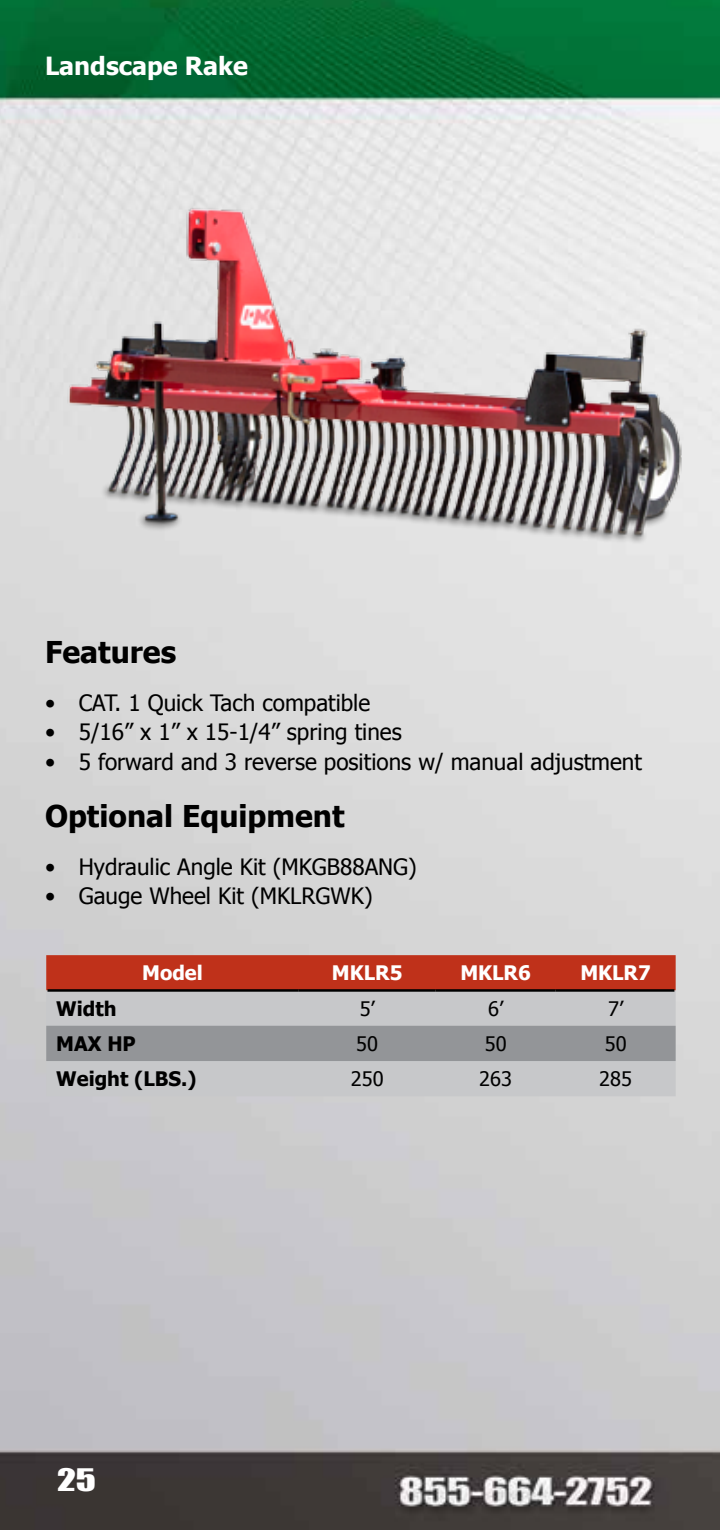
<style>
.page{position:relative;width:720px;height:1530px;background:#fff}
.page>*{position:absolute;margin:0;border:0;box-sizing:border-box;transform-origin:0 0}
.t1{font:700 30px "Tahoma";color:#000}
.t2{font:28.5px "Impact";color:#fff;scale:1.32 1}
.t3{font:700 25px "Tahoma";color:#fff}
.t4{font:22.5px "Tahoma";color:#000}
.t5{font:700 20px "Tahoma";color:#000}
.t6{font:20px "Tahoma";color:#000}
.t7{font:700 20px "Tahoma";color:#fff}
</style>
<div class="page">
<img style="left:0;top:0;width:720px;height:1530px">
<img style="left:22px;top:159px;width:676px;height:425px">
<div style="left:46px;top:955px;width:630px;height:35px;background:#bf311a"></div>
<div style="left:46px;top:990px;width:630px;height:106px;background:#c7c8ca"></div>
<div style="left:46px;top:1026px;width:630px;height:35px;background:#939598"></div>
<hr style="left:48px;top:989px;width:251px;height:3px;background:#000">
<hr style="left:299px;top:989px;width:137px;height:3px;background:#000">
<hr style="left:436px;top:989px;width:120px;height:3px;background:#000">
<hr style="left:556px;top:989px;width:118px;height:3px;background:#000">
<p class="t3" style="left:45px;top:48px;width:204px">Landscape Rake</p>
<h1 class="t1" style="left:45px;top:631px;width:133px">Features</h1>
<p class="t4" style="left:45px;top:687px;width:327px">• CAT. 1 Quick Tach compatible</p>
<p class="t4" style="left:45px;top:717px;width:358px">• 5/16” x 1” x 15-1/4” spring tines</p>
<p class="t4" style="left:45px;top:746px;width:599px">• 5 forward and 3 reverse positions w/ manual adjustment</p>
<h1 class="t1" style="left:45px;top:795px;width:301px">Optional Equipment</h1>
<p class="t4" style="left:45px;top:852px;width:373px">• Hydraulic Angle Kit (MKGB88ANG)</p>
<p class="t4" style="left:45px;top:881px;width:329px">• Gauge Wheel Kit (MKLRGWK)</p>
<p class="t7" style="left:142px;top:959px;width:62px">Model</p>
<p class="t7" style="left:332px;top:959px;width:72px">MKLR5</p>
<p class="t7" style="left:460px;top:959px;width:72px">MKLR6</p>
<p class="t7" style="left:580px;top:959px;width:72px">MKLR7</p>
<p class="t5" style="left:56px;top:994px;width:62px">Width</p>
<p class="t6" style="left:360px;top:995px;width:17px">5’</p>
<p class="t6" style="left:488px;top:995px;width:17px">6’</p>
<p class="t6" style="left:608px;top:995px;width:17px">7’</p>
<p class="t5" style="left:56px;top:1030px;width:81px">MAX HP</p>
<p class="t6" style="left:356px;top:1030px;width:23px">50</p>
<p class="t6" style="left:485px;top:1030px;width:23px">50</p>
<p class="t6" style="left:605px;top:1030px;width:23px">50</p>
<p class="t5" style="left:56px;top:1065px;width:142px">Weight (LBS.)</p>
<p class="t6" style="left:351px;top:1066px;width:34px">250</p>
<p class="t6" style="left:479px;top:1066px;width:34px">263</p>
<p class="t6" style="left:599px;top:1066px;width:34px">285</p>
<p class="t2" style="left:57px;top:1458px;width:31px">25</p>
</div>
